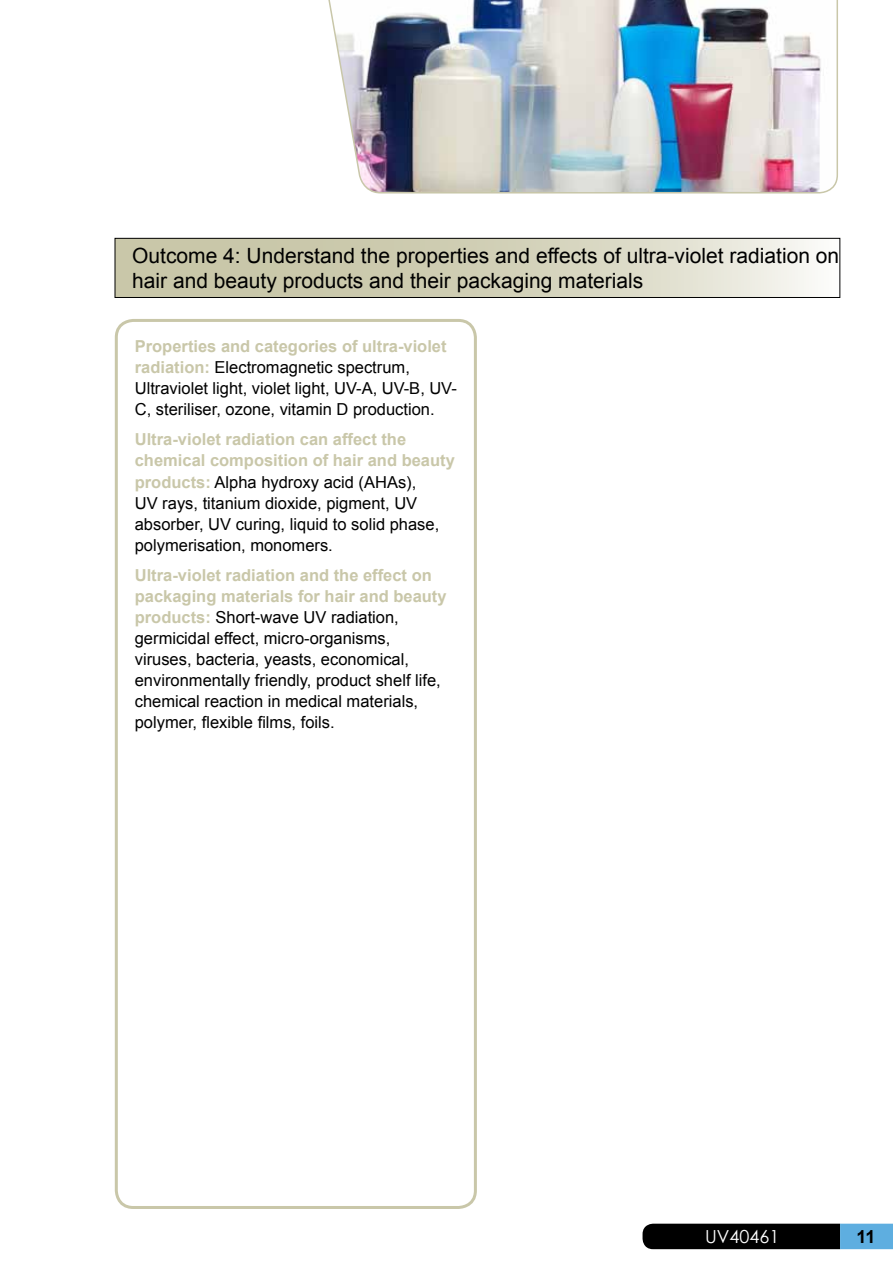
<style>
.page{position:relative;width:893px;height:1263px;background:#fff}
.page>*{position:absolute;margin:0;border:0;box-sizing:border-box;transform-origin:0 0}
.t1{font:21px/25.2px "Arial";color:#000}
.t2{font:18px "Century Gothic";color:#fff}
.t3{font:700 18px "Arial";color:#000}
.t4{font:16.5px/21px "Arial";color:#000}
.s1{font-weight:700;color:#c9c7a9}
</style>
<div class="page">
<svg style="left:642px;top:1224px;width:251px;height:25px;background:#162631"></svg>
<svg style="left:117px;top:240px;width:695px;height:56px;background:#d5d3bc"></svg>
<div style="left:115px;top:238px;width:725px;height:60px;border:1px solid #000"></div>
<div style="left:115px;top:319px;width:362px;height:890px;border:3px solid #c9c7a9;border-radius:17px"></div>
<img style="left:328px;top:0;width:510px;height:194px">
<p class="t1" style="left:132px;top:243px;width:708px">Outcome 4: Understand the properties and effects of ultra-violet radiation on hair and beauty products and their packaging materials</p>
<p class="t4" style="left:135px;top:336px;width:324px"><span class="s1">Properties and categories of ultra-violet radiation:</span> Electromagnetic spectrum, Ultraviolet light, violet light, UV-A, UV‑B, UV-C, steriliser, ozone, vitamin D production.</p>
<p class="t4" style="left:135px;top:429px;width:322px"><span class="s1">Ultra-violet radiation can affect the chemical composition of hair and beauty products:</span> Alpha hydroxy acid (AHAs),<br>UV rays, titanium dioxide, pigment, UV absorber, UV curing, liquid to solid phase, polymerisation, monomers.</p>
<p class="t4" style="left:135px;top:564px;width:313px"><span class="s1">Ultra-violet radiation and the effect on packaging materials for hair and beauty products:</span> Short-wave UV radiation, germicidal effect, micro-organisms, viruses, bacteria, yeasts, economical, environmentally friendly, product shelf life, chemical reaction in medical materials, polymer, flexible films, foils.</p>
<p class="t2" style="left:705px;top:1223px;width:76px">UV40461</p>
<p class="t3" style="left:857px;top:1225px;width:21px">11</p>
</div>
